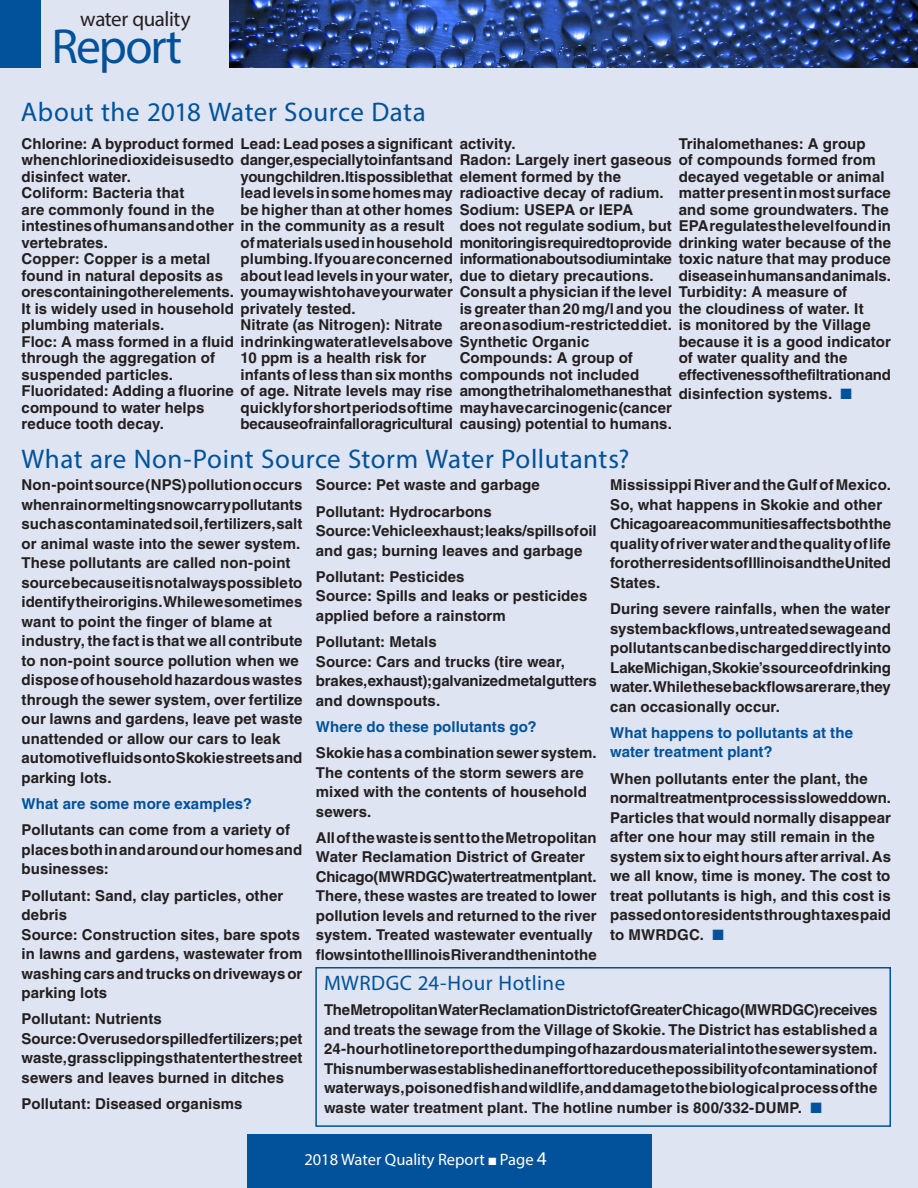
<style>
.page{position:relative;width:918px;height:1188px;background:#dee4f1}
.page>*{position:absolute;margin:0;border:0;box-sizing:border-box;transform-origin:0 0}
.t1{font:49.5px "Myriad Pro";letter-spacing:-.04em;color:#01529a}
.t2{font:27px "Myriad Pro";letter-spacing:.015em;color:#01529a}
.t3{font:21px "Myriad Pro";letter-spacing:.02em;color:#01529a}
.t4{font:21px "Myriad Pro";letter-spacing:-.02em;color:#231f20}
.t5{font:16.5px "Myriad Pro";color:#fff}
.t6{font:700 15px/19.5px "Helvetica LT Std";letter-spacing:.005em;color:#231f20}
.t7{font:700 15px/19.5px "Helvetica LT Std";letter-spacing:.005em;color:#01529a}
.s1{color:#01529a}
.s2{font-size:19.5px}
</style>
<div class="page">
<div style="left:247px;top:1134px;width:405px;height:54px;background:#01529a"></div>
<div style="left:0;top:0;width:40px;height:68px;background:#01529a"></div>
<img style="left:230px;top:0;width:688px;height:68px">
<div style="left:315px;top:967px;width:576px;height:160px;border:2px solid #01529a"></div>
<p class="t4" style="left:80px;top:6px;width:112px">water quality</p>
<p class="t1" style="left:52px;top:16px;width:132px">Report</p>
<p class="t2" style="left:21px;top:96px;width:406px">About the 2018 Water Source Data</p>
<p class="t6" style="left:22px;top:135px;width:652px;line-height:16.5px">Chlorine: A byproduct formed Lead: Lead poses a significant<br>when chlorine dioxide is used to danger, especially to infants and Radon: Largely inert gaseous disinfect water.<br>Coliform: Bacteria that<br>are commonly found in the<br>intestines of humans and other<br>vertebrates.<br>Copper: Copper is a metal<br>found in natural deposits as<br>ores containing other elements.<br>It is widely used in household privately tested.<br>plumbing materials.<br>Floc: A mass formed in a fluid in drinking water at levels above Synthetic Organic<br>through the aggregation of<br>suspended particles.<br>Fluoridated: Adding a fluorine of age. Nitrate levels may rise<br>compound to water helps<br>reduce tooth decay.</p>
<p class="t6" style="left:460px;top:134px;width:57px">activity.</p>
<p class="t6" style="left:460px;top:167px;width:163px">element formed by the</p>
<p class="t6" style="left:460px;top:216px;width:214px">does not regulate sodium, but</p>
<p class="t6" style="left:460px;top:267px;width:406px;line-height:16.5px">due to dietary precautions.<br>Consult a physician if the level<br>is greater than 20 mg/l and you the cloudiness of water. It are on a sodium-restricted diet.</p>
<p class="t6" style="left:460px;top:350px;width:214px;line-height:16.5px">Compounds: A group of compounds not included among the trihalomethanes that may have carcinogenic (cancer</p>
<p class="t6" style="left:679px;top:135px;width:214px;line-height:16.5px">Trihalomethanes: A group<br>of compounds formed from decayed vegetable or animal matter present in most surface and some groundwaters. The<br>EPA regulates the level found in</p>
<p class="t6" style="left:679px;top:267px;width:214px;line-height:16.5px">disease in humans and animals.<br>Turbidity: A measure of</p>
<p class="t6" style="left:679px;top:317px;width:214px;line-height:16.5px">is monitored by the Village because it is a good indicator of water quality and the effectiveness of the filtration and</p>
<p class="t6" style="left:679px;top:384px;width:175px">disinfection systems. <span class="s1">■</span></p>
<p class="t6" style="left:241px;top:168px;width:652px;line-height:16.5px">young children. It is possible that<br>lead levels in some homes may radioactive decay of radium.<br>be higher than at other homes Sodium: USEPA or IEPA<br>in the community as a result<br>of materials used in household monitoring is required to provide drinking water because of the plumbing. If you are concerned information about sodium intake toxic nature that may produce about lead levels in your water,<br>you may wish to have your water</p>
<p class="t6" style="left:241px;top:315px;width:204px">Nitrate (as Nitrogen): Nitrate</p>
<p class="t6" style="left:241px;top:350px;width:214px;line-height:16.5px">10 ppm is a health risk for infants of less than six months</p>
<p class="t6" style="left:241px;top:399px;width:433px;line-height:16.5px">quickly for short periods of time<br>because of rainfall or agricultural causing) potential to humans.</p>
<p class="t2" style="left:21px;top:442px;width:610px">What are Non-Point Source Storm Water Pollutants?</p>
<p class="t6" style="left:22px;top:475px;width:282px">Non-point source (NPS) pollution occurs when rain or melting snow carry pollutants such as contaminated soil, fertilizers, salt or animal waste into the sewer system.<br>These pollutants are called non-point source because it is not always possible to identify their origins. While we sometimes want to point the finger of blame at industry, the fact is that we all contribute to non-point source pollution when we dispose of household hazardous wastes through the sewer system, over fertilize our lawns and gardens, leave pet waste unattended or allow our cars to leak automotive fluids onto Skokie streets and parking lots.</p>
<p class="t7" style="left:22px;top:794px;width:232px">What are some more examples?</p>
<p class="t6" style="left:22px;top:820px;width:282px">Pollutants can come from a variety of places both in and around our homes and businesses:</p>
<p class="t6" style="left:22px;top:885px;width:282px">Pollutant: Sand, clay particles, other debris<br>Source: Construction sites, bare spots in lawns and gardens, wastewater from washing cars and trucks on driveways or parking lots</p>
<p class="t6" style="left:22px;top:1009px;width:282px">Pollutant: Nutrients<br>Source: Overused or spilled fertilizers; pet waste, grass clippings that enter the street sewers and leaves burned in ditches</p>
<p class="t6" style="left:22px;top:1094px;width:222px">Pollutant: Diseased organisms</p>
<p class="t6" style="left:316px;top:475px;width:226px">Source: Pet waste and garbage</p>
<p class="t6" style="left:316px;top:501px;width:282px">Pollutant: Hydrocarbons<br>Source: Vehicle exhaust; leaks/spills of oil and gas; burning leaves and garbage</p>
<p class="t6" style="left:316px;top:567px;width:273px">Pollutant: Pesticides<br>Source: Spills and leaks or pesticides applied before a rainstorm</p>
<p class="t6" style="left:316px;top:632px;width:282px">Pollutant: Metals<br>Source: Cars and trucks (tire wear, brakes, exhaust); galvanized metal gutters and downspouts.</p>
<p class="t7" style="left:316px;top:717px;width:222px">Where do these pollutants go?</p>
<p class="t6" style="left:316px;top:743px;width:282px">Skokie has a combination sewer system.<br>The contents of the storm sewers are mixed with the contents of household sewers.</p>
<p class="t6" style="left:316px;top:828px;width:282px">All of the waste is sent to the Metropolitan Water Reclamation District of Greater Chicago (MWRDGC) water treatment plant.<br>There, these wastes are treated to lower pollution levels and returned to the river system. Treated wastewater eventually flows into the Illinois River and then into the</p>
<p class="t3" style="left:324px;top:970px;width:243px">MWRDGC 24-Hour Hotline</p>
<p class="t6" style="left:610px;top:475px;width:282px">Mississippi River and the Gulf of Mexico.<br>So, what happens in Skokie and other Chicago area communities affects both the quality of river water and the quality of life for other residents of Illinois and the United States.</p>
<p class="t6" style="left:610px;top:599px;width:282px;text-align:justify">During severe rainfalls, when the water system backflows, untreated sewage and pollutants can be discharged directly into Lake Michigan, Skokie’s source of drinking water. While these backflows are rare, they can occasionally occur.</p>
<p class="t7" style="left:610px;top:723px;width:244px">What happens to pollutants at the water treatment plant?</p>
<p class="t6" style="left:610px;top:768px;width:282px">When pollutants enter the plant, the normal treatment process is slowed down.<br>Particles that would normally disappear after one hour may still remain in the system six to eight hours after arrival. As we all know, time is money. The cost to treat pollutants is high, and this cost is passed on to residents through taxes paid to MWRDGC. <span class="s1">■</span></p>
<p class="t6" style="left:324px;top:1000px;width:555px;text-align:justify">The Metropolitan Water Reclamation District of Greater Chicago (MWRDGC) receives and treats the sewage from the Village of Skokie. The District has established a 24-hour hotline to report the dumping of hazardous material into the sewer system.<br>This number was established in an effort to reduce the possibility of contamination of waterways, poisoned fish and wildlife, and damage to the biological process of the waste water treatment plant. The hotline number is 800/332-DUMP. <span class="s1">■</span></p>
<p class="t5" style="left:304px;top:1149px;width:244px">2018 Water Quality Report ■ Page <span class="s2">4</span></p>
</div>
